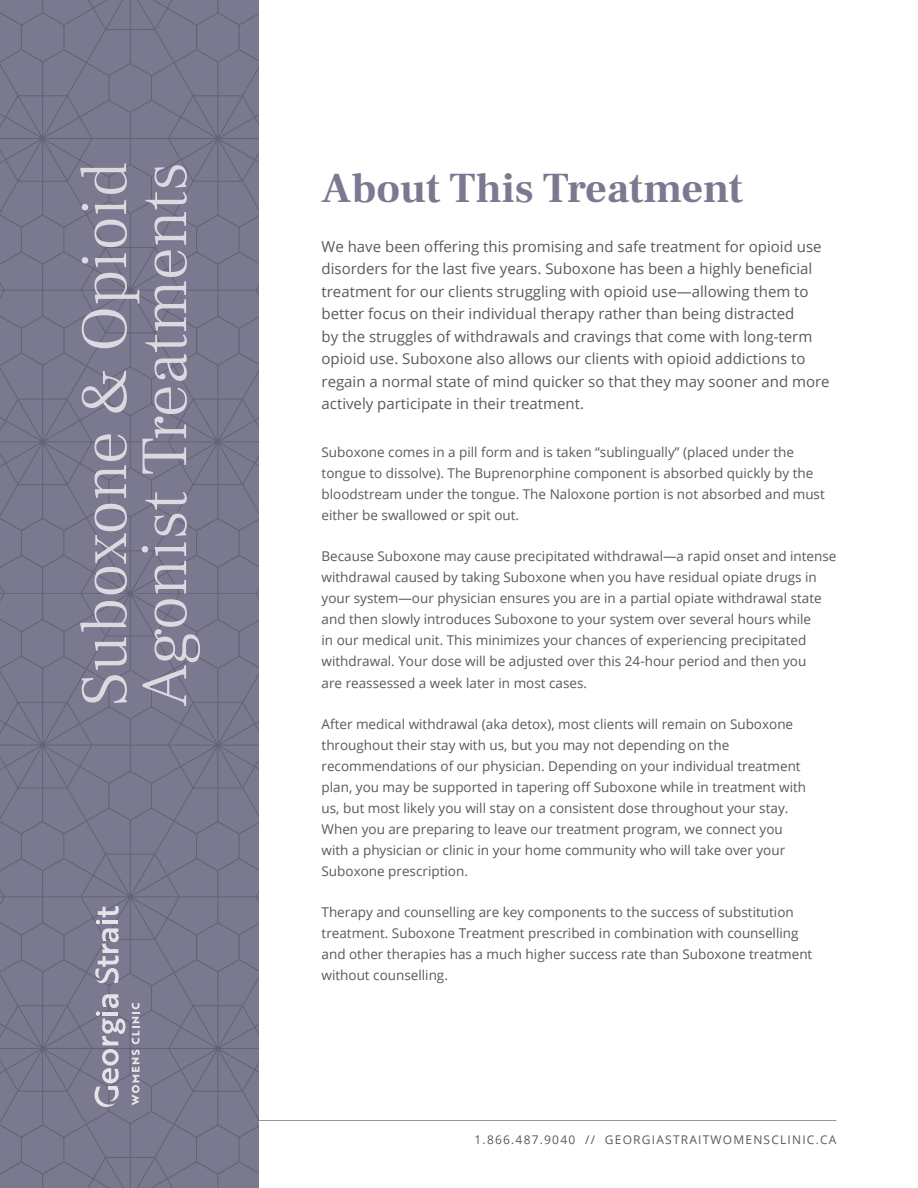
<style>
.page{position:relative;width:918px;height:1188px;background:#fff}
.page>*{position:absolute;margin:0;border:0;box-sizing:border-box;transform-origin:0 0}
.t1{font:300 66px/60px "Frank Ruhl Libre";color:#dbdae0}
.t2{font:700 42px "Frank Ruhl Libre";color:#7a7990}
.t3{font:15px/22.5px "Open Sans";color:#58595b}
.t4{font:13.5px/21px "Open Sans";color:#58595b}
.t5{font:12px "Open Sans";letter-spacing:.1em;color:#58595b}
</style>
<div class="page">
<hr style="left:82px;top:1120px;width:754px;height:1px;background:#939598">
<svg style="left:0;top:0;width:259px;height:593px;background:#78778e"></svg>
<svg style="left:0;top:593px;width:259px;height:595px;background:#78778e"></svg>
<svg style="left:94px;top:906px;width:25px;height:77px;background:#9e9eae"></svg>
<svg style="left:95px;top:994px;width:30px;height:113px;background:#9796a8"></svg>
<svg style="left:132px;top:1050px;width:8px;height:55px"></svg>
<svg style="left:132px;top:1003px;width:8px;height:41px"></svg>
<h1 class="t1" style="left:74px;top:707px;width:546px;rotate:-90deg">Suboxone &amp; Opioid<br>Agonist Treatments</h1>
<h2 class="t2" style="left:322px;top:163px;width:423px">About This Treatment</h2>
<p class="t3" style="left:322px;top:235px;width:510px">We have been offering this promising and safe treatment for opioid use disorders for the last five years. Suboxone has been a highly beneficial treatment for our clients struggling with opioid use—allowing them to better focus on their individual therapy rather than being distracted<br>by the struggles of withdrawals and cravings that come with long-term opioid use. Suboxone also allows our clients with opioid addictions to regain a normal state of mind quicker so that they may sooner and more actively participate in their treatment.</p>
<p class="t4" style="left:322px;top:441px;width:505px">Suboxone comes in a pill form and is taken “sublingually” (placed under the tongue to dissolve). The Buprenorphine component is absorbed quickly by the bloodstream under the tongue. The Naloxone portion is not absorbed and must either be swallowed or spit out.</p>
<p class="t4" style="left:322px;top:546px;width:516px">Because Suboxone may cause precipitated withdrawal—a rapid onset and intense withdrawal caused by taking Suboxone when you have residual opiate drugs in your system—our physician ensures you are in a partial opiate withdrawal state and then slowly introduces Suboxone to your system over several hours while<br>in our medical unit. This minimizes your chances of experiencing precipitated withdrawal. Your dose will be adjusted over this 24-hour period and then you<br>are reassessed a week later in most cases.</p>
<p class="t4" style="left:322px;top:713px;width:486px">After medical withdrawal (aka detox), most clients will remain on Suboxone throughout their stay with us, but you may not depending on the recommendations of our physician. Depending on your individual treatment plan, you may be supported in tapering off Suboxone while in treatment with us, but most likely you will stay on a consistent dose throughout your stay.<br>When you are preparing to leave our treatment program, we connect you with a physician or clinic in your home community who will take over your Suboxone prescription.</p>
<p class="t4" style="left:322px;top:901px;width:492px">Therapy and counselling are key components to the success of substitution treatment. Suboxone Treatment prescribed in combination with counselling and other therapies has a much higher success rate than Suboxone treatment without counselling.</p>
<p class="t5" style="left:475px;top:1132px;width:363px">1.866.487.9040 // GEORGIASTRAITWOMENSCLINIC.CA</p>
</div>
